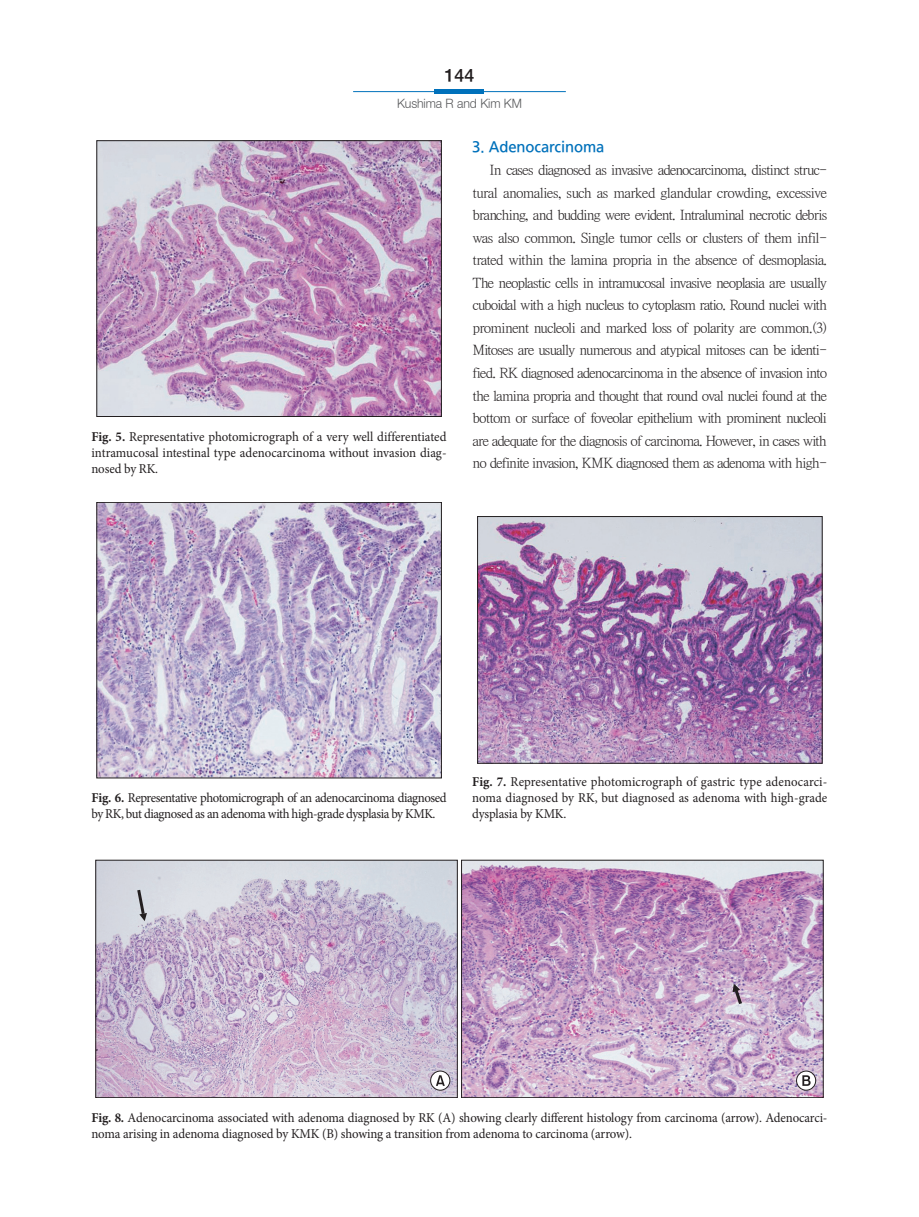
<style>
.page{position:relative;width:919px;height:1217px;background:#fff}
.page>*{position:absolute;margin:0;border:0;box-sizing:border-box;transform-origin:0 0}
.t1{font:18px "Sand Kg";color:#231f20}
._1__제목{font:15px "Rix J Go M";letter-spacing:-.005em;color:#0071bb}
.본문_바탕글{font:14.25px/22.5px "Y Mj O42";letter-spacing:-.1em;color:#231f20;text-align:justify}
.그림제목{font:13.5px/16.2px "Minion Pro";letter-spacing:-.015em;color:#231f20;text-align:justify;scale:.95 1}
.그림제목-2{font:13.5px/16.2px "Minion Pro";letter-spacing:-.035em;color:#231f20;scale:.95 1}
.t2{font:12.75px "Sand Jg";letter-spacing:-.005em;color:#57585a}
.s1{font-weight:700}
</style>
<div class="page">
<hr style="left:353px;top:91px;width:213px;height:1px;background:#0071bb">
<div style="left:435px;top:89px;width:49px;height:5px;background:#0071bb"></div>
<img style="left:98px;top:142px;width:341px;height:272px">
<div style="left:96px;top:140px;width:345px;height:276px;border:1px solid #231f20"></div>
<img style="left:98px;top:504px;width:341px;height:272px">
<div style="left:96px;top:502px;width:345px;height:276px;border:1px solid #231f20"></div>
<img style="left:479px;top:518px;width:341px;height:243px">
<div style="left:477px;top:516px;width:345px;height:247px;border:1px solid #231f20"></div>
<svg style="left:95px;top:859px;width:728px;height:238px;background:#c4acc9"></svg>
<svg style="left:732px;top:983px;width:10px;height:20px"></svg>
<svg style="left:137px;top:889px;width:10px;height:31px"></svg>
<p class="t1" style="left:444px;top:67px;width:31px">144</p>
<p class="t2" style="left:397px;top:98px;width:126px">Kushima R and Kim KM</p>
<p class="그림제목" style="left:91px;top:428px;width:375px"><span class="s1">Fig. 5.</span> Representative photomicrograph of a very well differentiated intramucosal intestinal type adenocarcinoma without invasion diag&shy;nosed by RK.</p>
<p class="_1__제목" style="left:472px;top:139px;width:134px">3. Adenocarcinoma</p>
<p class="본문_바탕글" style="left:472px;top:159px;width:357px;text-indent:17px">In cases diagnosed as invasive adenocarcinoma, distinct struc&shy;tural anomalies, such as marked glandular crowding, excessive branching, and budding were evident. Intraluminal necrotic debris was also common. Single tumor cells or clusters of them infil&shy;trated within the lamina propria in the absence of desmoplasia.<br>The neoplastic cells in intramucosal invasive neoplasia are usually cuboidal with a high nucleus to cytoplasm ratio. Round nuclei with prominent nucleoli and marked loss of polarity are common.(3)<br>Mitoses are usually numerous and atypical mitoses can be identi&shy;fied. RK diagnosed adenocarcinoma in the absence of invasion into the lamina propria and thought that round oval nuclei found at the bottom or surface of foveolar epithelium with prominent nucleoli are adequate for the diagnosis of carcinoma. However, in cases with no definite invasion, KMK diagnosed them as adenoma with high-</p>
<p class="그림제목-2" style="left:91px;top:789px;width:375px"><span class="s1">Fig. 6.</span> Representative photomicrograph of an adenocarcinoma diagnosed by RK, but diagnosed as an adenoma with high-grade dysplasia by KMK.</p>
<p class="그림제목" style="left:472px;top:773px;width:375px"><span class="s1">Fig. 7.</span> Representative photomicrograph of gastric type adenocarci&shy;noma diagnosed by RK, but diagnosed as adenoma with high-grade dysplasia by KMK.</p>
<p class="그림제목" style="left:91px;top:1109px;width:776px"><span class="s1">Fig. 8.</span> Adenocarcinoma associated with adenoma diagnosed by RK (A) showing clearly different histology from carcinoma (arrow). Adenocarci&shy;noma arising in adenoma diagnosed by KMK (B) showing a transition from adenoma to carcinoma (arrow).</p>
</div>
